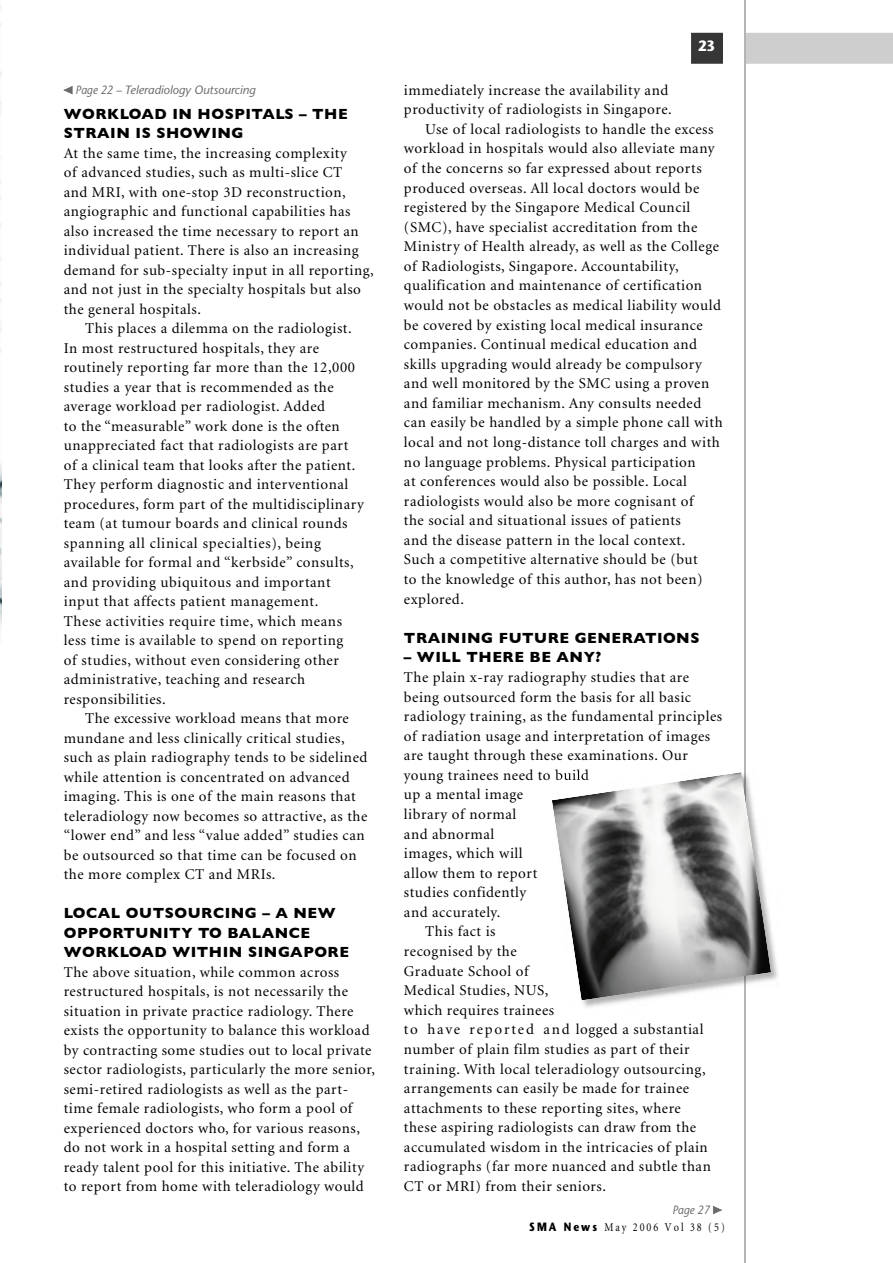
<style>
.page{position:relative;width:893px;height:1263px;background:#fff}
.page>*{position:absolute;margin:0;border:0;box-sizing:border-box;transform-origin:0 0}
.t1{font:15px/19.5px "Minion";letter-spacing:.035em;color:#000}
.t2{font:700 15px/19.5px "Gill Sans";letter-spacing:.035em;color:#000}
.t3{font:700 15px "Stone Sans";color:#fff;scale:.9 1}
.t4{font:italic 12px "Stone Sans";color:#696a6a;scale:.9 1}
.t5{font:12px "Minion";letter-spacing:.2em;color:#000;scale:.85 1}
.s1{font-family:"Stone Sans";font-weight:700}
</style>
<div class="page">
<div style="left:746px;top:33px;width:147px;height:31px;background:#cecece"></div>
<svg style="left:691px;top:33px;width:32px;height:31px"></svg>
<hr style="left:744px;top:0;width:2px;height:1263px;background:#b5b5b6">
<img style="left:0;top:6px;width:1px;height:620px">
<svg style="left:63px;top:86px;width:10px;height:8px"></svg>
<svg style="left:713px;top:1206px;width:9px;height:8px"></svg>
<img style="left:582px;top:931px;width:196px;height:76px">
<img style="left:744px;top:1000px;width:2px;height:7px">
<img style="left:552px;top:772px;width:219px;height:228px">
<p class="t4" style="left:76px;top:83px;width:201px">Page 22 – Teleradiology Outsourcing</p>
<p class="t2" style="left:64px;top:104px;width:286px">WORKLOAD IN HOSPITALS – THE<br>STRAIN IS SHOWING</p>
<p class="t1" style="left:64px;top:144px;width:312px">At the same time, the increasing complexity<br>of advanced studies, such as multi-slice CT<br>and MRI, with one-stop 3D reconstruction, angiographic and functional capabilities has also increased the time necessary to report an individual patient. There is also an increasing demand for sub-specialty input in all reporting, and not just in the specialty hospitals but also the general hospitals.</p>
<p class="t1" style="left:64px;top:319px;width:302px;text-indent:21px">This places a dilemma on the radiologist.<br>In most restructured hospitals, they are routinely reporting far more than the 12,000 studies a year that is recommended as the average workload per radiologist. Added<br>to the “measurable” work done is the often unappreciated fact that radiologists are part of a clinical team that looks after the patient.<br>They perform diagnostic and interventional procedures, form part of the multidisciplinary team (at tumour boards and clinical rounds spanning all clinical specialties), being available for formal and “kerbside” consults, and providing ubiquitous and important input that affects patient management.<br>These activities require time, which means less time is available to spend on reporting<br>of studies, without even considering other administrative, teaching and research responsibilities.</p>
<p class="t1" style="left:64px;top:709px;width:305px;text-indent:21px">The excessive workload means that more mundane and less clinically critical studies, such as plain radiography tends to be sidelined while attention is concentrated on advanced imaging. This is one of the main reasons that teleradiology now becomes so attractive, as the “lower end” and less “value added” studies can be outsourced so that time can be focused on the more complex CT and MRIs.</p>
<p class="t2" style="left:64px;top:903px;width:287px">LOCAL OUTSOURCING – A NEW<br>OPPORTUNITY TO BALANCE<br>WORKLOAD WITHIN SINGAPORE</p>
<p class="t1" style="left:64px;top:963px;width:313px">The above situation, while common across restructured hospitals, is not necessarily the situation in private practice radiology. There exists the opportunity to balance this workload by contracting some studies out to local private sector radiologists, particularly the more senior, semi-retired radiologists as well as the part&shy;time female radiologists, who form a pool of experienced doctors who, for various reasons, do not work in a hospital setting and form a ready talent pool for this initiative. The ability to report from home with teleradiology would</p>
<p class="t3" style="left:698px;top:37px;width:20px">23</p>
<p class="t1" style="left:404px;top:81px;width:266px">immediately increase the availability and</p>
<p class="t1" style="left:404px;top:100px;width:269px">productivity of radiologists in Singapore.</p>
<p class="t1" style="left:425px;top:120px;width:290px">Use of local radiologists to handle the excess</p>
<p class="t1" style="left:404px;top:139px;width:312px">workload in hospitals would also alleviate many</p>
<p class="t1" style="left:404px;top:159px;width:299px">of the concerns so far expressed about reports</p>
<p class="t1" style="left:404px;top:179px;width:297px">produced overseas. All local doctors would be</p>
<p class="t1" style="left:404px;top:198px;width:288px">registered by the Singapore Medical Council</p>
<p class="t1" style="left:404px;top:218px;width:295px">(SMC), have specialist accreditation from the</p>
<p class="t1" style="left:404px;top:237px;width:317px">Ministry of Health already, as well as the College</p>
<p class="t1" style="left:404px;top:257px;width:276px">of Radiologists, Singapore. Accountability,</p>
<p class="t1" style="left:404px;top:276px;width:300px">qualification and maintenance of certification</p>
<p class="t1" style="left:404px;top:296px;width:319px">would not be obstacles as medical liability would</p>
<p class="t1" style="left:404px;top:316px;width:300px">be covered by existing local medical insurance</p>
<p class="t1" style="left:404px;top:335px;width:295px">companies. Continual medical education and</p>
<p class="t1" style="left:404px;top:355px;width:299px">skills upgrading would already be compulsory</p>
<p class="t1" style="left:404px;top:374px;width:307px">and well monitored by the SMC using a proven</p>
<p class="t1" style="left:404px;top:394px;width:299px">and familiar mechanism. Any consults needed</p>
<p class="t1" style="left:404px;top:413px;width:320px">can easily be handled by a simple phone call with</p>
<p class="t1" style="left:404px;top:433px;width:317px">local and not long-distance toll charges and with</p>
<p class="t1" style="left:404px;top:453px;width:293px">no language problems. Physical participation</p>
<p class="t1" style="left:404px;top:472px;width:285px">at conferences would also be possible. Local</p>
<p class="t1" style="left:404px;top:492px;width:291px">radiologists would also be more cognisant of</p>
<p class="t1" style="left:404px;top:511px;width:278px">the social and situational issues of patients</p>
<p class="t1" style="left:404px;top:531px;width:283px">and the disease pattern in the local context.</p>
<p class="t1" style="left:404px;top:550px;width:295px">Such a competitive alternative should be (but</p>
<p class="t1" style="left:404px;top:570px;width:300px">to the knowledge of this author, has not been)</p>
<p class="t1" style="left:404px;top:590px;width:62px">explored.</p>
<p class="t2" style="left:404px;top:628px;width:297px">TRAINING FUTURE GENERATIONS</p>
<p class="t2" style="left:404px;top:647px;width:199px">– WILL THERE BE ANY?</p>
<p class="t1" style="left:404px;top:668px;width:287px">The plain x-ray radiography studies that are</p>
<p class="t1" style="left:404px;top:687px;width:289px">being outsourced form the basis for all basic</p>
<p class="t1" style="left:404px;top:707px;width:320px">radiology training, as the fundamental principles</p>
<p class="t1" style="left:404px;top:727px;width:308px">of radiation usage and interpretation of images</p>
<p class="t1" style="left:404px;top:746px;width:285px">are taught through these examinations. Our</p>
<p class="t1" style="left:404px;top:766px;width:186px">young trainees need to build</p>
<p class="t1" style="left:404px;top:785px;width:121px">up a mental image</p>
<p class="t1" style="left:404px;top:805px;width:114px">library of normal</p>
<p class="t1" style="left:404px;top:825px;width:92px">and abnormal</p>
<p class="t1" style="left:404px;top:844px;width:120px">images, which will</p>
<p class="t1" style="left:404px;top:864px;width:135px">allow them to report</p>
<p class="t1" style="left:404px;top:883px;width:124px">studies confidently</p>
<p class="t1" style="left:404px;top:903px;width:98px">and accurately.</p>
<p class="t1" style="left:425px;top:922px;width:72px">This fact is</p>
<p class="t1" style="left:404px;top:942px;width:114px">recognised by the</p>
<p class="t1" style="left:404px;top:962px;width:126px">Graduate School of</p>
<p class="t1" style="left:404px;top:981px;width:146px">Medical Studies, NUS,</p>
<p class="t1" style="left:404px;top:1001px;width:152px">which requires trainees</p>
<p class="t1" style="left:404px;top:1020px;width:301px">to have reported and logged a substantial</p>
<p class="t1" style="left:404px;top:1040px;width:287px">number of plain film studies as part of their</p>
<p class="t1" style="left:404px;top:1059px;width:303px">training. With local teleradiology outsourcing,</p>
<p class="t1" style="left:404px;top:1079px;width:287px">arrangements can easily be made for trainee</p>
<p class="t1" style="left:404px;top:1099px;width:278px">attachments to these reporting sites, where</p>
<p class="t1" style="left:404px;top:1118px;width:294px">these aspiring radiologists can draw from the</p>
<p class="t1" style="left:404px;top:1138px;width:305px">accumulated wisdom in the intricacies of plain</p>
<p class="t1" style="left:404px;top:1157px;width:308px">radiographs (far more nuanced and subtle than</p>
<p class="t1" style="left:404px;top:1177px;width:204px">CT or MRI) from their seniors.</p>
<p class="t4" style="left:672px;top:1203px;width:43px">Page 27</p>
<p class="t5" style="left:529px;top:1221px;width:232px"><span class="s1">SMA News</span> May 2006 Vol 38 (5)</p>
</div>
